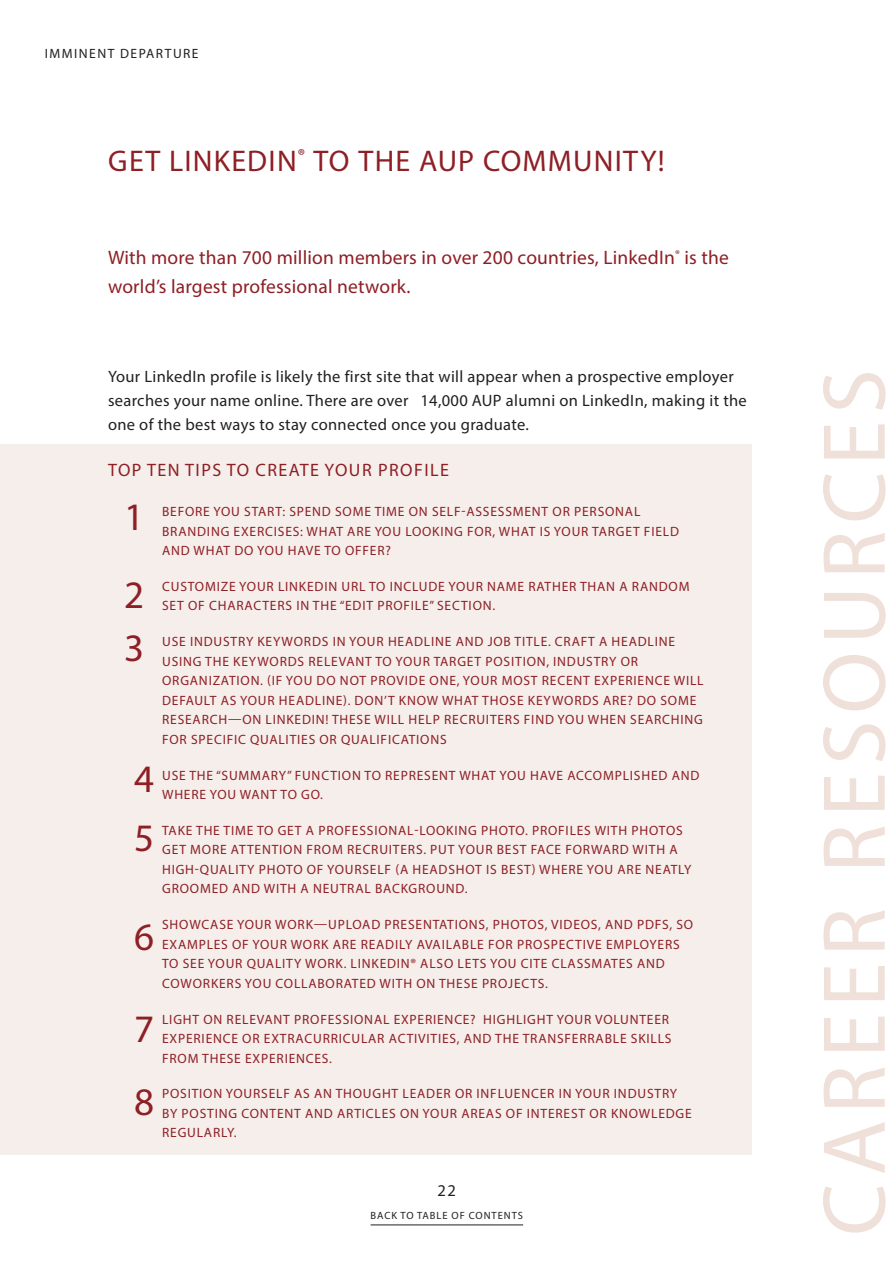
<style>
.page{position:relative;width:893px;height:1263px;background:#fff}
.page>*{position:absolute;margin:0;border:0;box-sizing:border-box;transform-origin:0 0}
.Heading_2{font:90px "Myriad Pro";letter-spacing:.08em;color:#efe0d9}
.NEW_TITLE{font:39px "Myriad Pro";color:#8e1f25}
.NEW_TITLE-2{font:30px "Myriad Pro";letter-spacing:.04em;color:#8e1f25}
.NEW_TITLE-3{font:19.5px/28.5px "Myriad Pro";letter-spacing:.01em;color:#8e1f25}
.t1{font:18px "Myriad Pro";letter-spacing:.08em;color:#8e1f25}
.NEW_TITLE-4{font:16.5px/24px "Myriad Pro";letter-spacing:.02em;color:#231f20}
.NEW_TITLE-5{font:13.5px/19.5px "Myriad Pro";letter-spacing:.06em;color:#8e1f25}
.t2{font:13.5px "Myriad Pro";letter-spacing:.11em;color:#231f20}
.t3{font:10.5px "Myriad Pro";letter-spacing:.09em;color:#231f20}
</style>
<div class="page">
<hr style="left:371px;top:1225px;width:152px;height:1px;background:#231f20">
<div style="left:0;top:444px;width:752px;height:711px;background:#f5eeeb"></div>
<p class="t2" style="left:45px;top:45px;width:155px">IMMINENT DEPARTURE</p>
<p class="NEW_TITLE-2" style="left:108px;top:142px;width:558px">GET LINKEDIN<sup>®</sup> TO THE AUP COMMUNITY!</p>
<p class="NEW_TITLE-3" style="left:108px;top:243px;width:622px">With more than 700 million members in over 200 countries, LinkedIn<sup>®</sup> is the world’s largest professional network.</p>
<p class="NEW_TITLE-4" style="left:108px;top:364px;width:640px">Your LinkedIn profile is likely the first site that will appear when a prospective employer searches your name online. There are over 14,000 AUP alumni on LinkedIn, making it the one of the best ways to stay connected once you graduate.</p>
<p class="t1" style="left:108px;top:459px;width:342px">TOP TEN TIPS TO CREATE YOUR PROFILE</p>
<p class="NEW_TITLE-5" style="left:162px;top:502px;width:518px">BEFORE YOU START: SPEND SOME TIME ON SELF-ASSESSMENT OR PERSONAL<br>BRANDING EXERCISES: WHAT ARE YOU LOOKING FOR, WHAT IS YOUR TARGET FIELD<br>AND WHAT DO YOU HAVE TO OFFER?</p>
<p class="NEW_TITLE-5" style="left:162px;top:576px;width:529px">CUSTOMIZE YOUR LINKEDIN URL TO INCLUDE YOUR NAME RATHER THAN A RANDOM<br>SET OF CHARACTERS IN THE “EDIT PROFILE” SECTION.</p>
<p class="NEW_TITLE-5" style="left:162px;top:632px;width:543px">USE INDUSTRY KEYWORDS IN YOUR HEADLINE AND JOB TITLE. CRAFT A HEADLINE USING THE KEYWORDS RELEVANT TO YOUR TARGET POSITION, INDUSTRY OR ORGANIZATION. (IF YOU DO NOT PROVIDE ONE, YOUR MOST RECENT EXPERIENCE WILL DEFAULT AS YOUR HEADLINE). DON’T KNOW WHAT THOSE KEYWORDS ARE? DO SOME RESEARCH—ON LINKEDIN! THESE WILL HELP RECRUITERS FIND YOU WHEN SEARCHING FOR SPECIFIC QUALITIES OR QUALIFICATIONS</p>
<p class="NEW_TITLE-5" style="left:162px;top:765px;width:539px">USE THE “SUMMARY” FUNCTION TO REPRESENT WHAT YOU HAVE ACCOMPLISHED AND<br>WHERE YOU WANT TO GO.</p>
<p class="NEW_TITLE-5" style="left:162px;top:820px;width:531px">TAKE THE TIME TO GET A PROFESSIONAL-LOOKING PHOTO. PROFILES WITH PHOTOS GET MORE ATTENTION FROM RECRUITERS. PUT YOUR BEST FACE FORWARD WITH A HIGH-QUALITY PHOTO OF YOURSELF (A HEADSHOT IS BEST) WHERE YOU ARE NEATLY GROOMED AND WITH A NEUTRAL BACKGROUND.</p>
<p class="NEW_TITLE-5" style="left:162px;top:915px;width:533px">SHOWCASE YOUR WORK—UPLOAD PRESENTATIONS, PHOTOS, VIDEOS, AND PDFS, SO EXAMPLES OF YOUR WORK ARE READILY AVAILABLE FOR PROSPECTIVE EMPLOYERS TO SEE YOUR QUALITY WORK. LINKEDIN® ALSO LETS YOU CITE CLASSMATES AND COWORKERS YOU COLLABORATED WITH ON THESE PROJECTS.</p>
<p class="NEW_TITLE-5" style="left:162px;top:1009px;width:511px">LIGHT ON RELEVANT PROFESSIONAL EXPERIENCE? HIGHLIGHT YOUR VOLUNTEER<br>EXPERIENCE OR EXTRACURRICULAR ACTIVITIES, AND THE TRANSFERRABLE SKILLS<br>FROM THESE EXPERIENCES.</p>
<p class="NEW_TITLE-5" style="left:162px;top:1084px;width:531px">POSITION YOURSELF AS AN THOUGHT LEADER OR INFLUENCER IN YOUR INDUSTRY<br>BY POSTING CONTENT AND ARTICLES ON YOUR AREAS OF INTEREST OR KNOWLEDGE<br>REGULARLY.</p>
<p class="NEW_TITLE" style="left:124px;top:492px;width:22px">1</p>
<p class="NEW_TITLE" style="left:124px;top:571px;width:22px">2</p>
<p class="NEW_TITLE" style="left:124px;top:624px;width:22px">3</p>
<p class="NEW_TITLE" style="left:134px;top:755px;width:22px">4</p>
<p class="NEW_TITLE" style="left:134px;top:814px;width:22px">5</p>
<p class="NEW_TITLE" style="left:134px;top:912px;width:22px">6</p>
<p class="NEW_TITLE" style="left:134px;top:1005px;width:22px">7</p>
<p class="NEW_TITLE" style="left:134px;top:1078px;width:22px">8</p>
<p class="NEW_TITLE-4" style="left:438px;top:1178px;width:20px">22</p>
<p class="t3" style="left:371px;top:1209px;width:154px">BACK TO TABLE OF CONTENTS</p>
<p class="Heading_2" style="left:799px;top:1236px;width:868px;rotate:-90deg">CAREER RESOURCES</p>
</div>
